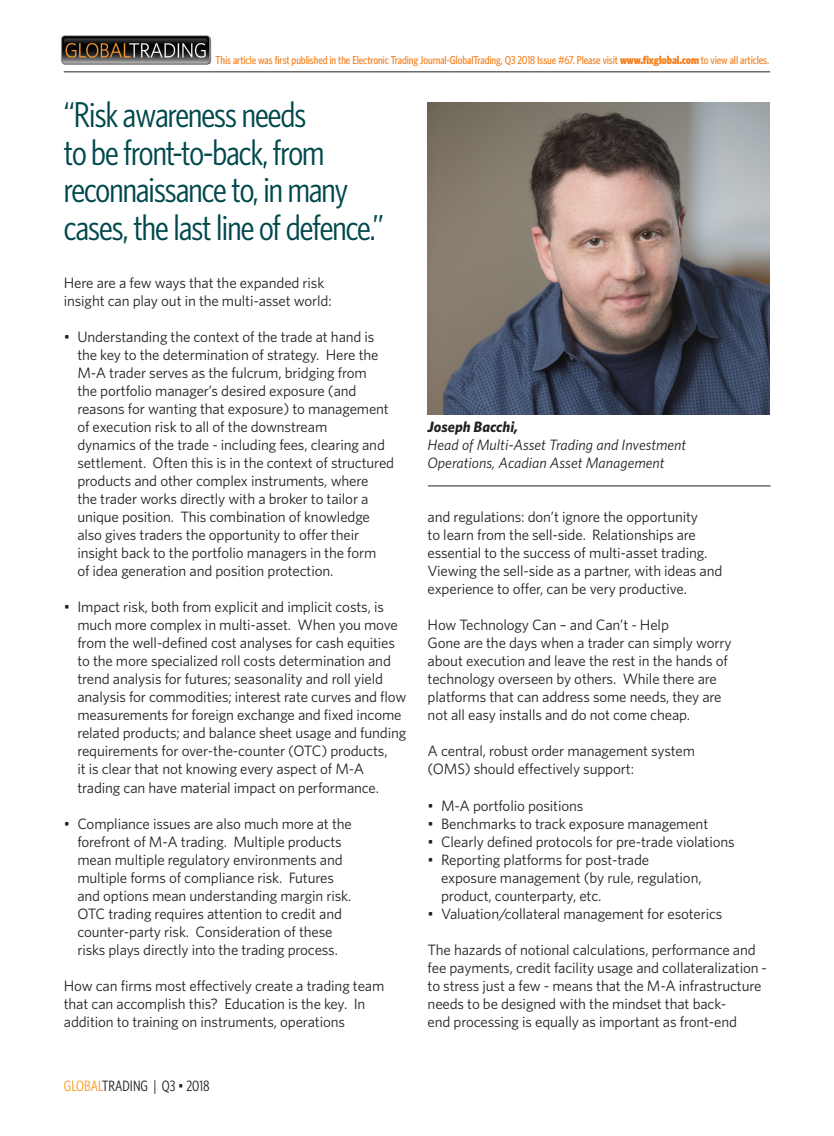
<style>
.page{position:relative;width:834px;height:1136px;background:#fff}
.page>*{position:absolute;margin:0;border:0;box-sizing:border-box;transform-origin:0 0}
.new__Quote{font:condensed 36px/37.5px "Whitney HTF";letter-spacing:-.025em;color:#00484c}
.new__Text{font:15px/18px "Whitney HTF";letter-spacing:-.01em;color:#231f20}
.new__Name{font:italic 15px/18px "Whitney HTF";color:#231f20}
.t1{font:condensed 15px "Whitney HTF";color:#231f20}
.new__Name-2{font:italic 700 15px "Whitney HTF";color:#231f20}
.t2{font:500 condensed 11.55px "Whitney HTF";letter-spacing:-.01em;color:#f58220}
.s1{font-weight:900}
.s2{color:#f89c1c}
</style>
<div class="page">
<hr style="left:64px;top:71px;width:706px;height:1px;background:#231f20">
<img style="left:427px;top:102px;width:342px;height:312px">
<hr style="left:428px;top:485px;width:342px;height:1px;background:#231f20">
<img style="left:61px;top:35px;width:150px;height:30px">
<p class="t2" style="left:215px;top:53px;width:555px">This article was first published in the Electronic Trading Journal-GlobalTrading, Q3 2018 Issue #67. Please visit <span class="s1">www.fixglobal.com</span> to view all articles.</p>
<p class="new__Quote" style="left:64px;top:96px;width:321px">“Risk awareness needs<br>to be front-to-back, from reconnaissance to, in many cases, the last line of defence.”</p>
<p class="new__Text" style="left:64px;top:273px;width:269px">Here are a few ways that the expanded risk insight can play out in the multi-asset world:</p>
<p class="new__Text" style="left:77px;top:327px;width:318px;text-indent:-14px">• Understanding the context of the trade at hand is the key to the determination of strategy. Here the M-A trader serves as the fulcrum, bridging from<br>the portfolio manager’s desired exposure (and reasons for wanting that exposure) to management of execution risk to all of the downstream<br>dynamics of the trade - including fees, clearing and settlement. Often this is in the context of structured products and other complex instruments, where<br>the trader works directly with a broker to tailor a unique position. This combination of knowledge also gives traders the opportunity to offer their insight back to the portfolio managers in the form<br>of idea generation and position protection.</p>
<p class="new__Text" style="left:77px;top:597px;width:330px;text-indent:-14px">• Impact risk, both from explicit and implicit costs, is much more complex in multi-asset. When you move from the well-defined cost analyses for cash equities to the more specialized roll costs determination and trend analysis for futures; seasonality and roll yield analysis for commodities; interest rate curves and flow measurements for foreign exchange and fixed income related products; and balance sheet usage and funding requirements for over-the-counter (OTC) products,<br>it is clear that not knowing every aspect of M-A trading can have material impact on performance.</p>
<p class="new__Text" style="left:77px;top:813px;width:276px;text-indent:-14px">• Compliance issues are also much more at the forefront of M-A trading. Multiple products mean multiple regulatory environments and multiple forms of compliance risk. Futures and options mean understanding margin risk.<br>OTC trading requires attention to credit and counter-party risk. Consideration of these risks plays directly into the trading process.</p>
<p class="new__Text" style="left:64px;top:975px;width:322px">How can firms most effectively create a trading team that can accomplish this? Education is the key. In addition to training on instruments, operations</p>
<p class="t1" style="left:64px;top:1077px;width:147px"><span class="s2">GLOBAL</span>TRADING | Q3 • 2018</p>
<p class="new__Name-2" style="left:427px;top:418px;width:92px">Joseph Bacchi,</p>
<p class="new__Name" style="left:427px;top:435px;width:260px">Head of Multi-Asset Trading and Investment<br>Operations, Acadian Asset Management</p>
<p class="new__Text" style="left:427px;top:507px;width:296px">and regulations: don’t ignore the opportunity<br>to learn from the sell-side. Relationships are essential to the success of multi-asset trading.<br>Viewing the sell-side as a partner, with ideas and experience to offer, can be very productive.</p>
<p class="new__Text" style="left:427px;top:615px;width:243px">How Technology Can – and Can’t - Help</p>
<p class="new__Text" style="left:427px;top:633px;width:305px">Gone are the days when a trader can simply worry about execution and leave the rest in the hands of technology overseen by others. While there are platforms that can address some needs, they are not all easy installs and do not come cheap.</p>
<p class="new__Text" style="left:427px;top:741px;width:269px">A central, robust order management system (OMS) should effectively support:</p>
<p class="new__Text" style="left:427px;top:795px;width:157px">• M-A portfolio positions</p>
<p class="new__Text" style="left:427px;top:813px;width:282px">• Benchmarks to track exposure management</p>
<p class="new__Text" style="left:427px;top:831px;width:308px">• Clearly defined protocols for pre-trade violations</p>
<p class="new__Text" style="left:441px;top:849px;width:262px;text-indent:-14px">• Reporting platforms for post-trade exposure management (by rule, regulation, product, counterparty, etc.</p>
<p class="new__Text" style="left:427px;top:903px;width:296px">• Valuation/collateral management for esoterics</p>
<p class="new__Text" style="left:427px;top:939px;width:341px">The hazards of notional calculations, performance and fee payments, credit facility usage and collateralization - to stress just a few - means that the M-A infrastructure needs to be designed with the mindset that back-<br>end processing is equally as important as front-end</p>
</div>
